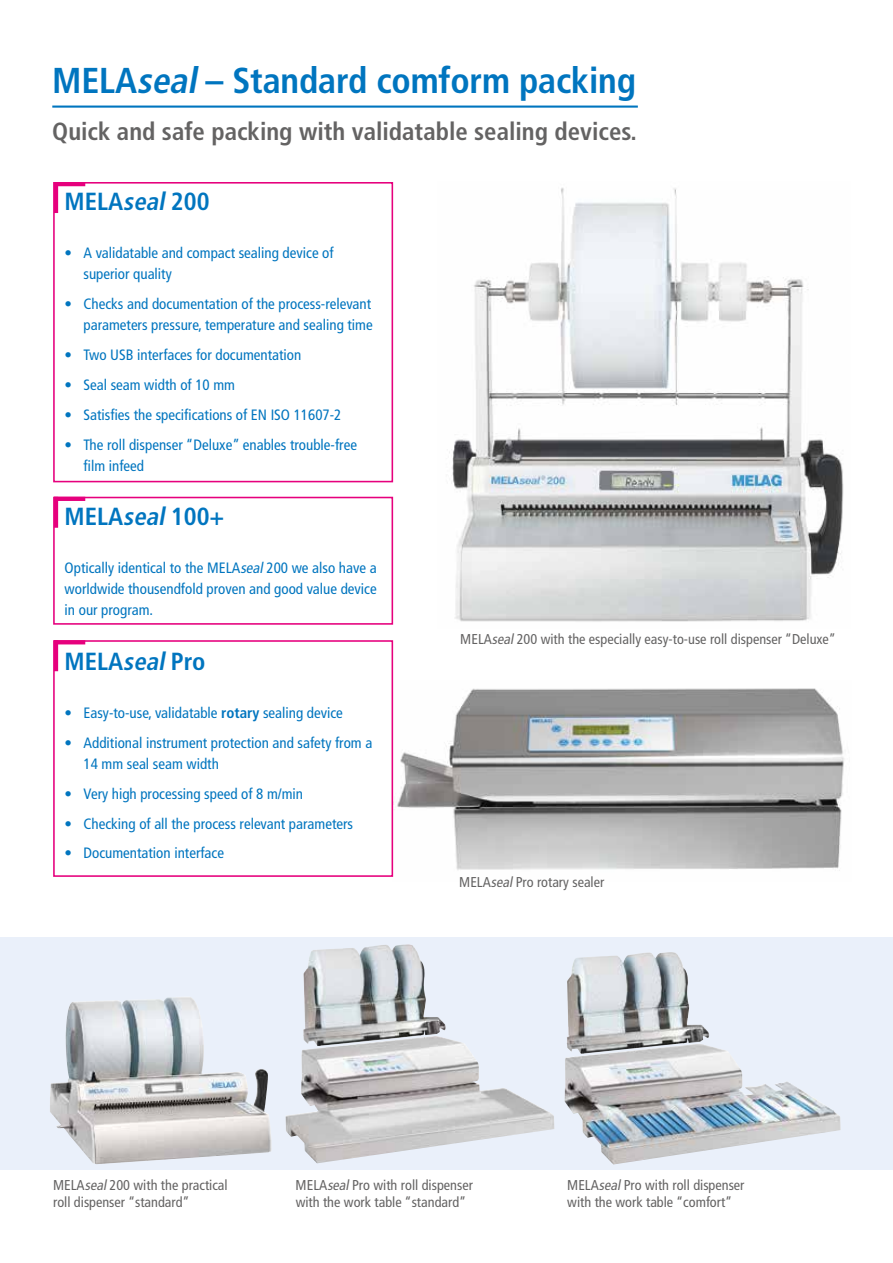
<style>
.page{position:relative;width:893px;height:1263px;background:#fff}
.page>*{position:absolute;margin:0;border:0;box-sizing:border-box;transform-origin:0 0}
.t1{font:700 condensed 36px "Frutiger LT Pro";letter-spacing:-.005em;color:#0075bf}
.t2{font:700 condensed 24.75px "Frutiger LT Pro";color:#646363}
.t3{font:700 condensed 24.75px "Frutiger LT Pro";color:#0075bf}
.t4{font:condensed 15px/21px "Frutiger LT Pro";color:#0075bf}
.t5{font:condensed 14.25px/17.1px "Frutiger LT Pro";color:#646363}
.s1{font-style:italic}
.s2{font-weight:700}
</style>
<div class="page">
<img style="left:393px;top:680px;width:451px;height:197px">
<img style="left:449px;top:187px;width:395px;height:435px">
<svg style="left:0;top:938px;width:893px;height:232px;background:#dbdfe6"></svg>
<hr style="left:52px;top:106px;width:586px;height:2px;background:#0075bf">
<div style="left:53px;top:182px;width:340px;height:300px;border:2px solid #e6007d"></div>
<hr style="left:54px;top:182px;width:31px;height:4px;background:#e6007d">
<hr style="left:54px;top:182px;width:4px;height:31px;background:#e6007d">
<div style="left:53px;top:640px;width:340px;height:237px;border:2px solid #e6007d"></div>
<svg style="left:58px;top:640px;width:27px;height:4px"></svg>
<hr style="left:54px;top:640px;width:4px;height:31px;background:#e6007d">
<img style="left:303px;top:944px;width:143px;height:102px">
<img style="left:564px;top:952px;width:277px;height:212px">
<img style="left:72px;top:996px;width:116px;height:7px">
<div style="left:53px;top:497px;width:340px;height:128px;border:2px solid #e6007d"></div>
<hr style="left:54px;top:497px;width:31px;height:4px;background:#e6007d">
<hr style="left:54px;top:497px;width:4px;height:31px;background:#e6007d">
<h1 class="t1" style="left:52px;top:59px;width:585px">MELA<span class="s1">seal</span>– Standard comform packing</h1>
<h2 class="t2" style="left:52px;top:117px;width:586px">Quick and safe packing with validatable sealing devices.</h2>
<h2 class="t3" style="left:65px;top:187px;width:146px">MELA<span class="s1">seal</span>200</h2>
<p class="t4" style="left:84px;top:242px;width:252px;text-indent:-19px">• A validatable and compact sealing device of superior quality</p>
<p class="t4" style="left:65px;top:293px;width:310px;text-align:right">• Checks and documentation of the process-relevant parameters pressure, temperature and sealing time</p>
<p class="t4" style="left:65px;top:344px;width:238px">• Two USB interfaces for documentation</p>
<p class="t4" style="left:65px;top:374px;width:172px">• Seal seam width of 10 mm</p>
<p class="t4" style="left:65px;top:404px;width:278px">• Satisfies the specifications of EN ISO 11607-2</p>
<p class="t4" style="left:84px;top:434px;width:275px;text-indent:-19px">• The roll dispenser “Deluxe” enables trouble-free film infeed</p>
<h2 class="t3" style="left:65px;top:502px;width:161px">MELA<span class="s1">seal</span>100+</h2>
<p class="t4" style="left:65px;top:557px;width:314px;text-align:justify">Optically identical to the MELA<span class="s1">seal</span>200 we also have a worldwide thousendfold proven and good value device in our program.</p>
<h2 class="t3" style="left:65px;top:647px;width:142px">MELA<span class="s1">seal</span>Pro</h2>
<p class="t4" style="left:65px;top:702px;width:280px">• Easy-to-use, validatable <span class="s2">rotary</span> sealing device</p>
<p class="t4" style="left:84px;top:732px;width:290px;text-indent:-19px">• Additional instrument protection and safety from a<br>14 mm seal seam width</p>
<p class="t4" style="left:65px;top:783px;width:240px">• Very high processing speed of 8 m/min</p>
<p class="t4" style="left:65px;top:813px;width:290px">• Checking of all the process relevant parameters</p>
<p class="t4" style="left:65px;top:843px;width:161px">• Documentation interface</p>
<p class="t5" style="left:460px;top:631px;width:377px">MELA<span class="s1">seal</span>200 with the especially easy-to-use roll dispenser “Deluxe”</p>
<p class="t5" style="left:459px;top:873px;width:147px">MELA<span class="s1">seal</span>Pro rotary sealer</p>
<p class="t5" style="left:296px;top:1177px;width:179px">MELA<span class="s1">seal</span>Pro with roll dispenser with the work table “standard”</p>
<p class="t5" style="left:53px;top:1177px;width:176px">MELA<span class="s1">seal</span>200 with the practical roll dispenser “standard”</p>
<p class="t5" style="left:567px;top:1177px;width:179px">MELA<span class="s1">seal</span>Pro with roll dispenser with the work table “comfort”</p>
</div>
